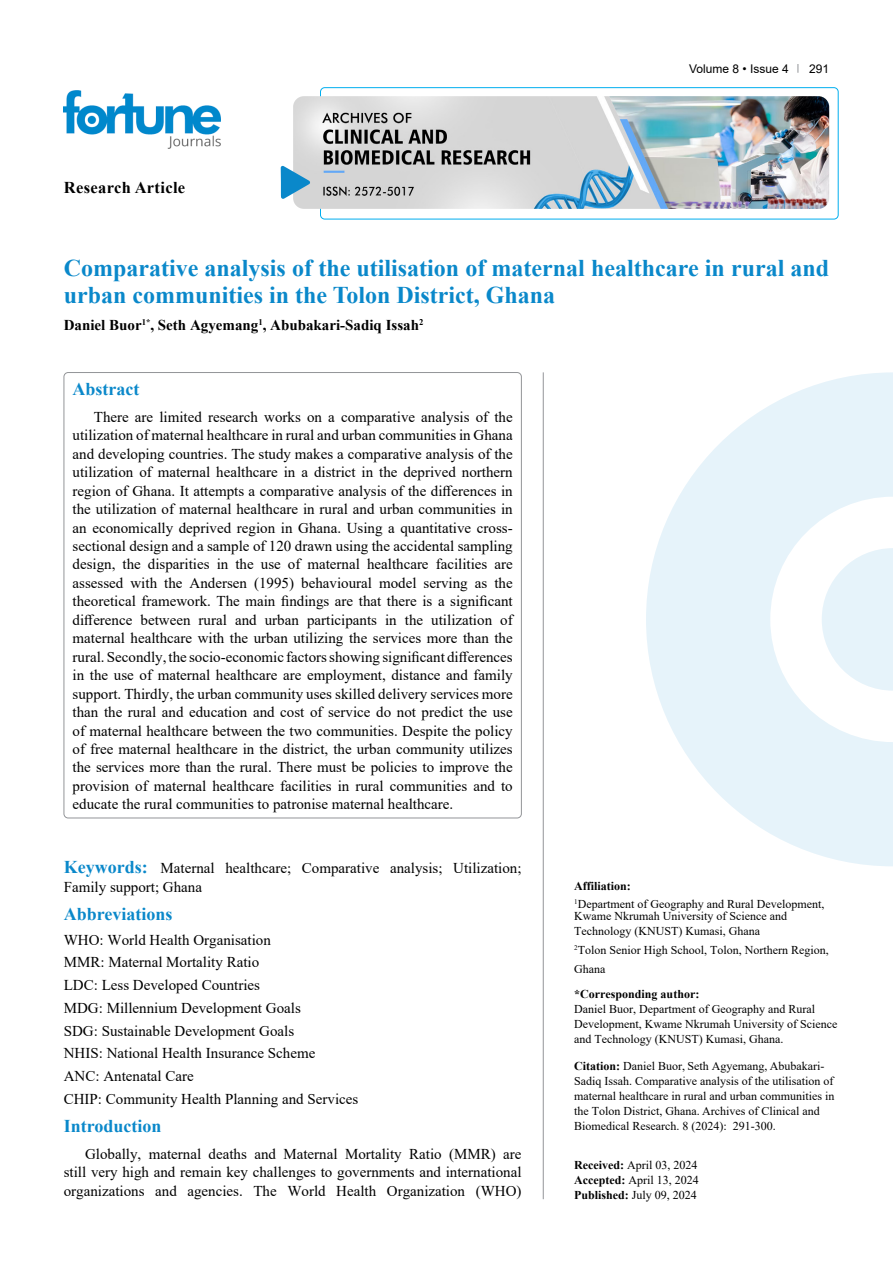
<style>
.page{position:relative;width:893px;height:1263px;background:#fff}
.page>*{position:absolute;margin:0;border:0;box-sizing:border-box;transform-origin:0 0}
.t1{font:700 24px/27px "Times New Roman";color:#0a88ca}
.t2{font:700 18px "Times New Roman";color:#0a88ca}
.t3{font:700 16.5px "Times New Roman";letter-spacing:.02em;color:#000}
.t4{font:15px/18.5px "Times New Roman";color:#000;text-align:justify}
.t5{font:700 15px "Times New Roman";color:#000}
.t6{font:12px/15px "Times New Roman";color:#000}
.t7{font:700 12px "Times New Roman";color:#000}
.t8{font:12px "Arial";color:#000}
.s1{font-weight:700;font-size:18px;color:#0a88ca}
.s2{font-weight:700}
</style>
<div class="page">
<div style="left:320px;top:87px;width:518px;height:132px;border:1px solid #00aeef;border-radius:4px"></div>
<img style="left:64px;top:90px;width:157px;height:59px">
<img style="left:293px;top:96px;width:536px;height:113px">
<svg style="left:281px;top:166px;width:29px;height:33px"></svg>
<hr style="left:543px;top:372px;width:1px;height:827px;background:#939598">
<svg style="left:646px;top:372px;width:247px;height:494px;fill:#e6f3fa"></svg>
<svg style="left:822px;top:548px;width:71px;height:143px"></svg>
<p class="t3" style="left:64px;top:175px;width:123px">Research Article</p>
<p class="t8" style="left:689px;top:60px;width:101px">Volume 8 • Issue 4</p>
<p class="t8" style="left:809px;top:60px;width:22px">291</p>
<h1 class="t1" style="left:64px;top:254px;width:767px">Comparative analysis of the utilisation of maternal healthcare in rural and urban communities in the Tolon District, Ghana</h1>
<p class="t5" style="left:64px;top:314px;width:361px">Daniel Buor<sup>1*</sup>, Seth Agyemang<sup>1</sup>, Abubakari-Sadiq Issah<sup>2</sup></p>
<p class="t2" style="left:73px;top:376px;width:68px">Abstract</p>
<p class="t4" style="left:73px;top:407px;width:442px;text-indent:21px">There are limited research works on a comparative analysis of the utilization of maternal healthcare in rural and urban communities in Ghana and developing countries. The study makes a comparative analysis of the utilization of maternal healthcare in a district in the deprived northern region of Ghana. It attempts a comparative analysis of the differences in the utilization of maternal healthcare in rural and urban communities in an economically deprived region in Ghana. Using a quantitative cross&shy;sectional design and a sample of 120 drawn using the accidental sampling design, the disparities in the use of maternal healthcare facilities are assessed with the Andersen (1995) behavioural model serving as the theoretical framework. The main findings are that there is a significant difference between rural and urban participants in the utilization of maternal healthcare with the urban utilizing the services more than the rural. Secondly, the socio-economic factors showing significant differences in the use of maternal healthcare are employment, distance and family support. Thirdly, the urban community uses skilled delivery services more than the rural and education and cost of service do not predict the use of maternal healthcare between the two communities. Despite the policy of free maternal healthcare in the district, the urban community utilizes the services more than the rural. There must be policies to improve the provision of maternal healthcare facilities in rural communities and to educate the rural communities to patronise maternal healthcare.</p>
<p class="t4" style="left:64px;top:858px;width:459px"><span class="s1">Keywords:</span> Maternal healthcare; Comparative analysis; Utilization;<br>Family support; Ghana</p>
<p class="t2" style="left:64px;top:901px;width:110px">Abbreviations</p>
<p class="t4" style="left:64px;top:928px;width:296px;line-height:22.6px;text-align:left">WHO: World Health Organisation<br>MMR: Maternal Mortality Ratio<br>LDC: Less Developed Countries<br>MDG: Millennium Development Goals<br>SDG: Sustainable Development Goals<br>NHIS: National Health Insurance Scheme<br>ANC: Antenatal Care<br>CHIP: Community Health Planning and Services</p>
<p class="t2" style="left:64px;top:1113px;width:99px">Introduction</p>
<p class="t4" style="left:64px;top:1144px;width:459px;text-indent:21px">Globally, maternal deaths and Maternal Mortality Ratio (MMR) are still very high and remain key challenges to governments and international organizations and agencies. The World Health Organization (WHO)</p>
<p class="t6" style="left:574px;top:876px;width:252px;line-height:18.5px"><span class="s2">Affiliation:<br></span><sup>1</sup>Department of Geography and Rural Development,</p>
<p class="t6" style="left:574px;top:908px;width:214px">Kwame Nkrumah University of Science and<br>Technology (KNUST) Kumasi, Ghana</p>
<p class="t6" style="left:574px;top:940px;width:256px;line-height:19px"><sup>2</sup>Tolon Senior High School, Tolon, Northern Region,<br>Ghana</p>
<p class="t7" style="left:574px;top:985px;width:127px">*Corresponding author:</p>
<p class="t6" style="left:574px;top:1001px;width:265px">Daniel Buor, Department of Geography and Rural<br>Development, Kwame Nkrumah University of Science and Technology (KNUST) Kumasi, Ghana.</p>
<p class="t6" style="left:574px;top:1058px;width:262px"><span class="s2">Citation:</span> Daniel Buor, Seth Agyemang, Abubakari-Sadiq Issah. Comparative analysis of the utilisation of maternal healthcare in rural and urban communities in the Tolon District, Ghana. Archives of Clinical and Biomedical Research. 8 (2024): 291-300.</p>
<p class="t6" style="left:574px;top:1157px;width:126px;text-align:justify"><span class="s2">Received:</span> April 03, 2024<br><span class="s2">Accepted:</span> April 13, 2024<br><span class="s2">Published:</span> July 09, 2024</p>
</div>
